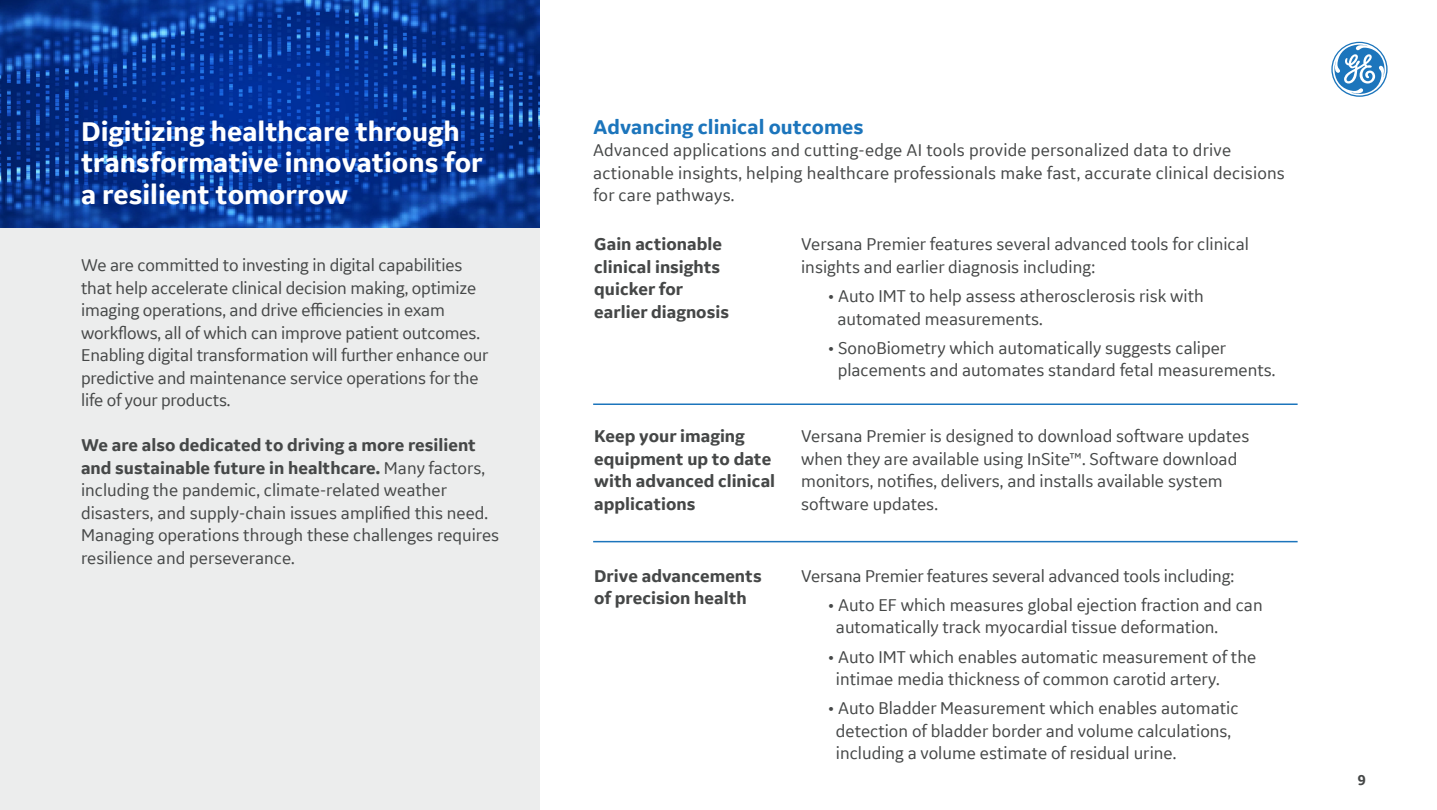
<style>
.page{position:relative;width:1437px;height:810px;background:#fff}
.page>*{position:absolute;margin:0;border:0;box-sizing:border-box;transform-origin:0 0}
.t1{font:700 28.5px/31.5px "GE Inspira Sans";color:#fff}
.t2{font:700 21px "GE Inspira Sans";color:#1c75bc}
.t3{font:18px/22.5px "GE Inspira Sans";color:#454747}
.t4{font:700 18px/22.5px "GE Inspira Sans";color:#454747}
.t5{font:700 15px "GE Inspira Sans";color:#454747}
.s1{font-weight:700}
</style>
<div class="page">
<div style="left:0;top:0;width:539px;height:810px;background:#eceded"></div>
<svg style="left:1331px;top:42px;width:56px;height:55px"></svg>
<img style="left:0;top:0;width:539px;height:228px">
<hr style="left:593px;top:404px;width:704px;height:1px;background:#1c75bc">
<hr style="left:593px;top:541px;width:704px;height:1px;background:#1c75bc">
<h1 class="t1" style="left:81px;top:115px;width:403px">Digitizing healthcare through transformative innovations for a resilient tomorrow</h1>
<p class="t3" style="left:81px;top:253px;width:409px">We are committed to investing in digital capabilities that help accelerate clinical decision making, optimize imaging operations, and drive efficiencies in exam workflows, all of which can improve patient outcomes.<br>Enabling digital transformation will further enhance our predictive and maintenance service operations for the life of your products.</p>
<p class="t3" style="left:81px;top:433px;width:420px"><span class="s1">We are also dedicated to driving a more resilient and sustainable future in healthcare.</span> Many factors, including the pandemic, climate-related weather disasters, and supply-chain issues amplified this need.<br>Managing operations through these challenges requires resilience and perseverance.</p>
<p class="t2" style="left:593px;top:114px;width:272px">Advancing clinical outcomes</p>
<p class="t3" style="left:593px;top:138px;width:693px">Advanced applications and cutting-edge AI tools provide personalized data to drive actionable insights, helping healthcare professionals make fast, accurate clinical decisions for care pathways.</p>
<p class="t4" style="left:594px;top:233px;width:136px">Gain actionable clinical insights quicker for earlier diagnosis</p>
<p class="t3" style="left:801px;top:233px;width:449px">Versana Premier features several advanced tools for clinical insights and earlier diagnosis including:</p>
<p class="t3" style="left:837px;top:284px;width:368px;text-indent:-9px">• Auto IMT to help assess atherosclerosis risk with automated measurements.</p>
<p class="t3" style="left:837px;top:336px;width:439px;text-indent:-10px">• SonoBiometry which automatically suggests caliper placements and automates standard fetal measurements.</p>
<p class="t4" style="left:594px;top:425px;width:182px">Keep your imaging equipment up to date with advanced clinical applications</p>
<p class="t3" style="left:801px;top:425px;width:450px">Versana Premier is designed to download software updates when they are available using InSite™. Software download monitors, notifies, delivers, and installs available system software updates.</p>
<p class="t4" style="left:594px;top:564px;width:169px">Drive advancements of precision health</p>
<p class="t3" style="left:801px;top:564px;width:434px">Versana Premier features several advanced tools including:</p>
<p class="t3" style="left:836px;top:593px;width:428px;text-indent:-8px">• Auto EF which measures global ejection fraction and can automatically track myocardial tissue deformation.</p>
<p class="t3" style="left:836px;top:645px;width:422px;text-indent:-8px">• Auto IMT which enables automatic measurement of the intimae media thickness of common carotid artery.</p>
<p class="t3" style="left:836px;top:697px;width:404px;text-indent:-8px">• Auto Bladder Measurement which enables automatic detection of bladder border and volume calculations, including a volume estimate of residual urine.</p>
<p class="t5" style="left:1357px;top:771px;width:9px">9</p>
</div>
